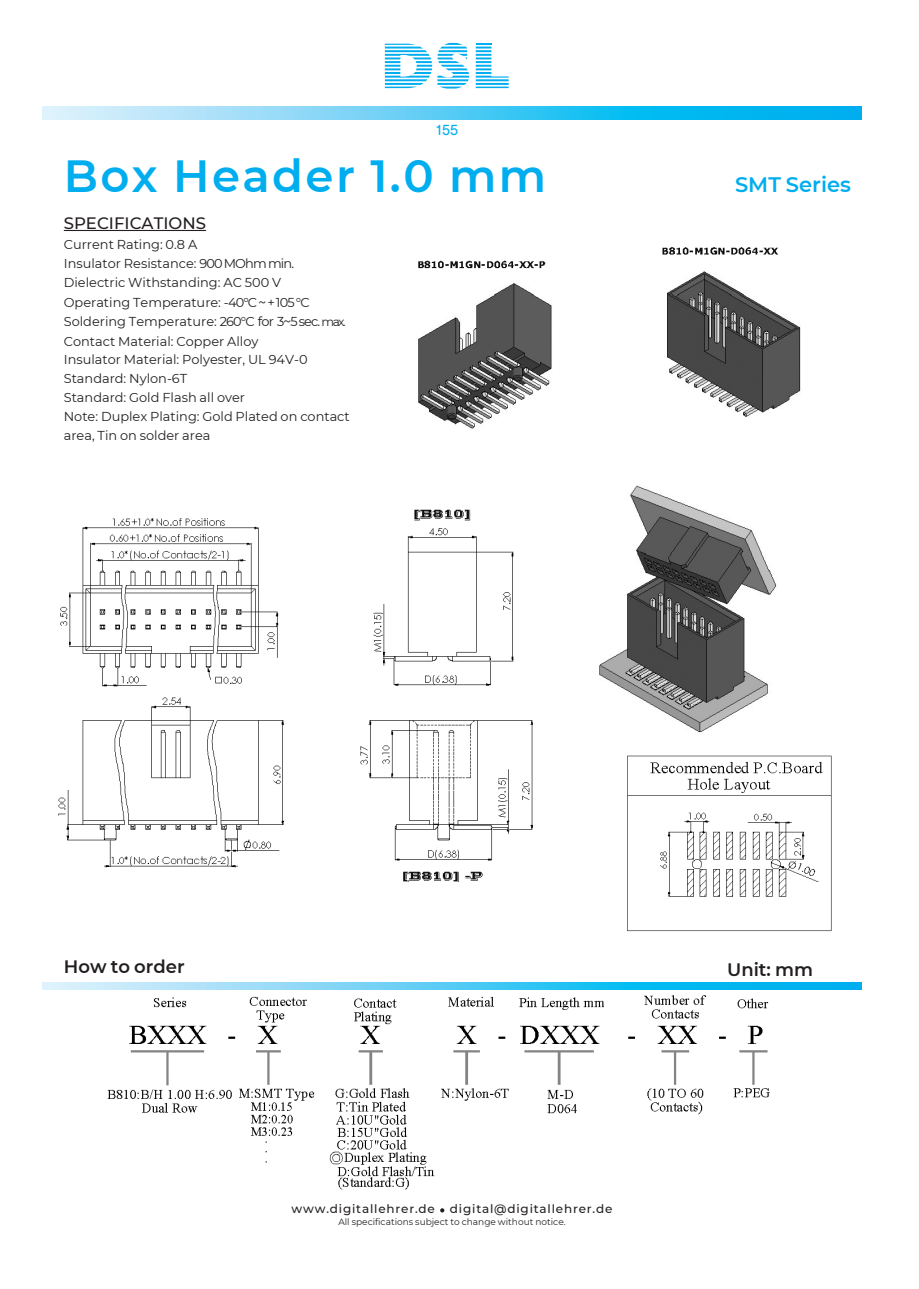
<style>
.page{position:relative;width:919px;height:1289px;background:#fff}
.page>*{position:absolute;margin:0;border:0;box-sizing:border-box;transform-origin:0 0}
.t1{font:600 45px "Montserrat";letter-spacing:.055em;color:#00aeef}
.t2{font:600 21px "Montserrat";color:#00aeef}
.t3{font:600 18px "Montserrat";color:#231f20}
.t4{font:500 16.5px "Montserrat";color:#231f20}
.t5{font:14.4px "Helvetica BQ";color:#00aeef}
.t6{font:12.9px/18.9px "Montserrat";color:#231f20}
.t7{font:500 12px "Montserrat";letter-spacing:.065em;color:#231f20}
.t8{font:9px "Montserrat";color:#231f20}
.s1{font-size:13.5px}
.s2{font-size:12px}
</style>
<div class="page">
<svg style="left:475px;top:44px;width:33px;height:34px"></svg>
<hr style="left:475px;top:79px;width:33px;height:2px;background:#00aeef">
<hr style="left:475px;top:83px;width:33px;height:2px;background:#00aeef">
<hr style="left:475px;top:87px;width:33px;height:1px;background:#00aeef">
<svg style="left:385px;top:43px;width:84px;height:46px"></svg>
<svg style="left:43px;top:106px;width:818px;height:13px;background:#59ccf4"></svg>
<img style="left:418px;top:247px;width:383px;height:182px">
<img style="left:107px;top:995px;width:663px;height:195px">
<img style="left:599px;top:485px;width:233px;height:447px">
<img style="left:58px;top:509px;width:475px;height:372px">
<hr style="left:64px;top:230px;width:142px;height:1px;background:#231f20">
<div style="left:64px;top:1166px;width:80px;height:30px;background:#fff"></div>
<div style="left:46px;top:874px;width:156px;height:29px;background:#fff"></div>
<svg style="left:42px;top:985px;width:820px;height:5px"></svg>
<svg style="left:43px;top:982px;width:818px;height:7px;background:#59ccf4"></svg>
<svg style="left:440px;top:1208px;width:4px;height:4px"></svg>
<p class="t5" style="left:435px;top:124px;width:25px">155</p>
<p class="t1" style="left:64px;top:149px;width:484px">Box Header 1.0 mm</p>
<p class="t4" style="left:64px;top:213px;width:144px">SPECIFICATIONS</p>
<p class="t6" style="left:64px;top:235px;width:135px">Current Rating: 0.8 A</p>
<p class="t6" style="left:64px;top:254px;width:232px">Insulator Resistance: 900 MOhm min.</p>
<p class="t6" style="left:64px;top:273px;width:219px">Dielectric Withstanding: AC 500 V</p>
<p class="t6" style="left:64px;top:292px;width:247px">Operating Temperature: -40°C <span class="s1">~</span> + 105 °C</p>
<p class="t6" style="left:64px;top:312px;width:283px">Soldering Temperature: 260°C for 3<span class="s1">~</span>5 sec. <span class="s2">max.</span></p>
<p class="t6" style="left:64px;top:331px;width:196px">Contact Material: Copper Alloy</p>
<p class="t6" style="left:64px;top:350px;width:245px">Insulator Material: Polyester, UL 94V-0</p>
<p class="t6" style="left:64px;top:369px;width:125px">Standard: Nylon-6T</p>
<p class="t6" style="left:64px;top:388px;width:183px">Standard: Gold Flash all over</p>
<p class="t6" style="left:64px;top:407px;width:287px">Note: Duplex Plating: Gold Plated on contact area, Tin on solder area</p>
<p class="t2" style="left:735px;top:172px;width:117px">SMT Series</p>
<p class="t3" style="left:64px;top:955px;width:122px">How to order</p>
<p class="t3" style="left:727px;top:958px;width:87px">Unit: mm</p>
<p class="t7" style="left:291px;top:1201px;width:322px">www.digitallehrer.de digital@digitallehrer.de</p>
<p class="t8" style="left:338px;top:1216px;width:229px">All specifications subject to change without notice.</p>
</div>
